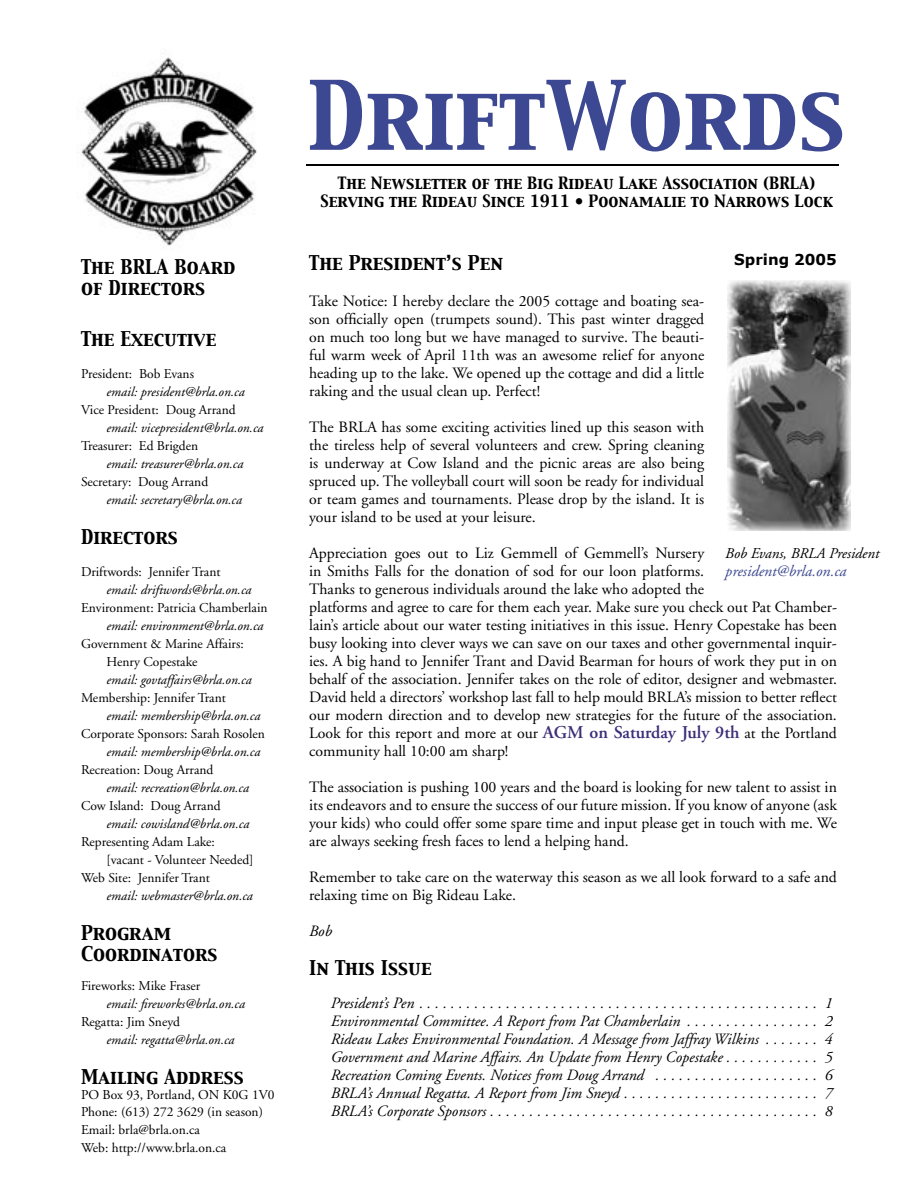
<style>
.page{position:relative;width:918px;height:1188px;background:#fff}
.page>*{position:absolute;margin:0;border:0;box-sizing:border-box;transform-origin:0 0}
.t1{font:84px "Capitals";color:#3c4891}
.t2{font:18px/21.6px "Capitals";color:#000}
.t3{font:15.75px/18px "Adobe Garamond";color:#000;text-align:justify}
.t4{font:italic 15.75px/18px "Adobe Garamond";color:#000;text-align:justify}
.t5{font:italic 15.75px "Adobe Garamond";color:#3c4891}
.t6{font:15px/18px "Capitals";color:#000;text-align:center}
.t7{font:italic 15px "Adobe Garamond";color:#000}
.t8{font:700 15px "Verdana";color:#000}
.t9{font:13.5px/18px "Adobe Garamond";color:#000}
.t10{font:italic 13.5px "Adobe Garamond";color:#000}
.s1{font-weight:600;font-size:18px;color:#3c2e79}
</style>
<div class="page">
<img style="left:78px;top:57px;width:179px;height:189px">
<hr style="left:306px;top:164px;width:532px;height:1px;background:#000">
<img style="left:728px;top:280px;width:123px;height:251px">
<p class="t2" style="left:81px;top:257px;width:156px">The BRLA Board of Directors</p>
<p class="t2" style="left:81px;top:329px;width:137px">The Executive</p>
<p class="t9" style="left:81px;top:365px;width:115px">President: Bob Evans</p>
<p class="t10" style="left:107px;top:385px;width:140px">email: president@brla.on.ca</p>
<p class="t9" style="left:81px;top:401px;width:156px">Vice President: Doug Arrand</p>
<p class="t10" style="left:107px;top:421px;width:159px">email: vicepresident@brla.on.ca</p>
<p class="t9" style="left:81px;top:437px;width:119px">Treasurer: Ed Brigden</p>
<p class="t10" style="left:107px;top:457px;width:139px">email: treasurer@brla.on.ca</p>
<p class="t9" style="left:81px;top:473px;width:129px">Secretary: Doug Arrand</p>
<p class="t10" style="left:107px;top:493px;width:137px">email: secretary@brla.on.ca</p>
<p class="t2" style="left:81px;top:527px;width:98px">Directors</p>
<p class="t9" style="left:81px;top:563px;width:141px">Driftwords: Jennifer Trant</p>
<p class="t10" style="left:107px;top:583px;width:147px">email: driftwords@brla.on.ca</p>
<p class="t9" style="left:81px;top:599px;width:188px">Environment: Patricia Chamberlain</p>
<p class="t10" style="left:107px;top:619px;width:159px">email: environment@brla.on.ca</p>
<p class="t9" style="left:107px;top:635px;width:139px;text-indent:-26px">Government &amp; Marine Affairs:<br>Henry Copestake</p>
<p class="t10" style="left:107px;top:673px;width:147px">email: govtaffairs@brla.on.ca</p>
<p class="t9" style="left:81px;top:689px;width:146px">Membership: Jennifer Trant</p>
<p class="t10" style="left:107px;top:709px;width:155px">email: membership@brla.on.ca</p>
<p class="t9" style="left:81px;top:725px;width:185px">Corporate Sponsors: Sarah Rosolen</p>
<p class="t10" style="left:107px;top:745px;width:155px">email: membership@brla.on.ca</p>
<p class="t9" style="left:81px;top:761px;width:134px">Recreation: Doug Arrand</p>
<p class="t10" style="left:107px;top:781px;width:144px">email: recreation@brla.on.ca</p>
<p class="t9" style="left:81px;top:797px;width:141px">Cow Island: Doug Arrand</p>
<p class="t10" style="left:107px;top:817px;width:144px">email: cowisland@brla.on.ca</p>
<p class="t9" style="left:81px;top:833px;width:136px">Representing Adam Lake:</p>
<p class="t9" style="left:107px;top:851px;width:149px">[vacant - Volunteer Needed]</p>
<p class="t9" style="left:81px;top:869px;width:130px">Web Site: Jennifer Trant</p>
<p class="t10" style="left:107px;top:889px;width:148px">email: webmaster@brla.on.ca</p>
<p class="t2" style="left:81px;top:923px;width:138px">Program<br>Coordinators</p>
<p class="t9" style="left:81px;top:977px;width:121px">Fireworks: Mike Fraser</p>
<p class="t10" style="left:107px;top:997px;width:140px">email: fireworks@brla.on.ca</p>
<p class="t9" style="left:81px;top:1013px;width:101px">Regatta: Jim Sneyd</p>
<p class="t10" style="left:107px;top:1033px;width:130px">email: regatta@brla.on.ca</p>
<p class="t2" style="left:81px;top:1067px;width:164px">Mailing Address</p>
<p class="t9" style="left:81px;top:1087px;width:195px;line-height:16.6px">PO Box 93, Portland, ON K0G 1V0<br>Phone: (613) 272 3629 (in season)</p>
<p class="t9" style="left:81px;top:1121px;width:147px">Email: brla@brla.on.ca<br>Web: http://www.brla.on.ca</p>
<h1 class="t1" style="left:308px;top:59px;width:540px">DriftWords</h1>
<p class="t6" style="left:320px;top:175px;width:514px">The Newsletter of the Big Rideau Lake Association (BRLA)<br>Serving the Rideau Since 1911 • Poonamalie to Narrows Lock</p>
<p class="t2" style="left:309px;top:253px;width:196px">The President’s Pen</p>
<p class="t3" style="left:309px;top:292px;width:397px">Take Notice: I hereby declare the 2005 cottage and boating sea&shy;son officially open (trumpets sound). This past winter dragged on much too long but we have managed to survive. The beauti&shy;ful warm week of April 11th was an awesome relief for anyone heading up to the lake. We opened up the cottage and did a little raking and the usual clean up. Perfect!</p>
<p class="t3" style="left:309px;top:418px;width:397px">The BRLA has some exciting activities lined up this season with the tireless help of several volunteers and crew. Spring cleaning is underway at Cow Island and the picnic areas are also being spruced up. The volleyball court will soon be ready for individual or team games and tournaments. Please drop by the island. It is your island to be used at your leisure.</p>
<p class="t3" style="left:309px;top:544px;width:397px">Appreciation goes out to Liz Gemmell of Gemmell’s Nursery in Smiths Falls for the donation of sod for our loon platforms.<br>Thanks to generous individuals around the lake who adopted the</p>
<p class="t8" style="left:734px;top:250px;width:104px">Spring 2005</p>
<p class="t7" style="left:725px;top:545px;width:155px">Bob Evans, BRLA President</p>
<p class="t5" style="left:725px;top:563px;width:123px">president@brla.on.ca</p>
<p class="t3" style="left:309px;top:598px;width:529px">platforms and agree to care for them each year. Make sure you check out Pat Chamber&shy;lain’s article about our water testing initiatives in this issue. Henry Copestake has been busy looking into clever ways we can save on our taxes and other governmental inquir&shy;ies. A big hand to Jennifer Trant and David Bearman for hours of work they put in on behalf of the association. Jennifer takes on the role of editor, designer and webmaster.<br>David held a directors’ workshop last fall to help mould BRLA’s mission to better reflect our modern direction and to develop new strategies for the future of the association.<br>Look for this report and more at our <span class="s1">AGM on Saturday July 9th</span> at the Portland community hall 10:00 am sharp!</p>
<p class="t3" style="left:309px;top:778px;width:529px">The association is pushing 100 years and the board is looking for new talent to assist in its endeavors and to ensure the success of our future mission. If you know of anyone (ask your kids) who could offer some spare time and input please get in touch with me. We are always seeking fresh faces to lend a helping hand.</p>
<p class="t3" style="left:309px;top:868px;width:529px">Remember to take care on the waterway this season as we all look forward to a safe and relaxing time on Big Rideau Lake.</p>
<p class="t4" style="left:309px;top:923px;width:24px">Bob</p>
<p class="t2" style="left:309px;top:958px;width:124px">In This Issue</p>
<p class="t4" style="left:331px;top:995px;width:503px">President’s Pen . . . . . . . . . . . . . . . . . . . . . . . . . . . . . . . . . . . . . . . . . . . . . . . . . . . 1<br>Environmental Committee. A Report from Pat Chamberlain . . . . . . . . . . . . . . . . . 2<br>Rideau Lakes Environmental Foundation. A Message from Jaffray Wilkins . . . . . . . 4<br>Government and Marine Affairs. An Update from Henry Copestake . . . . . . . . . . . . 5<br>Recreation Coming Events. Notices from Doug Arrand . . . . . . . . . . . . . . . . . . . . . 6<br>BRLA’s Annual Regatta. A Report from Jim Sneyd . . . . . . . . . . . . . . . . . . . . . . . . . 7<br>BRLA’s Corporate Sponsors . . . . . . . . . . . . . . . . . . . . . . . . . . . . . . . . . . . . . . . . . . 8</p>
</div>
